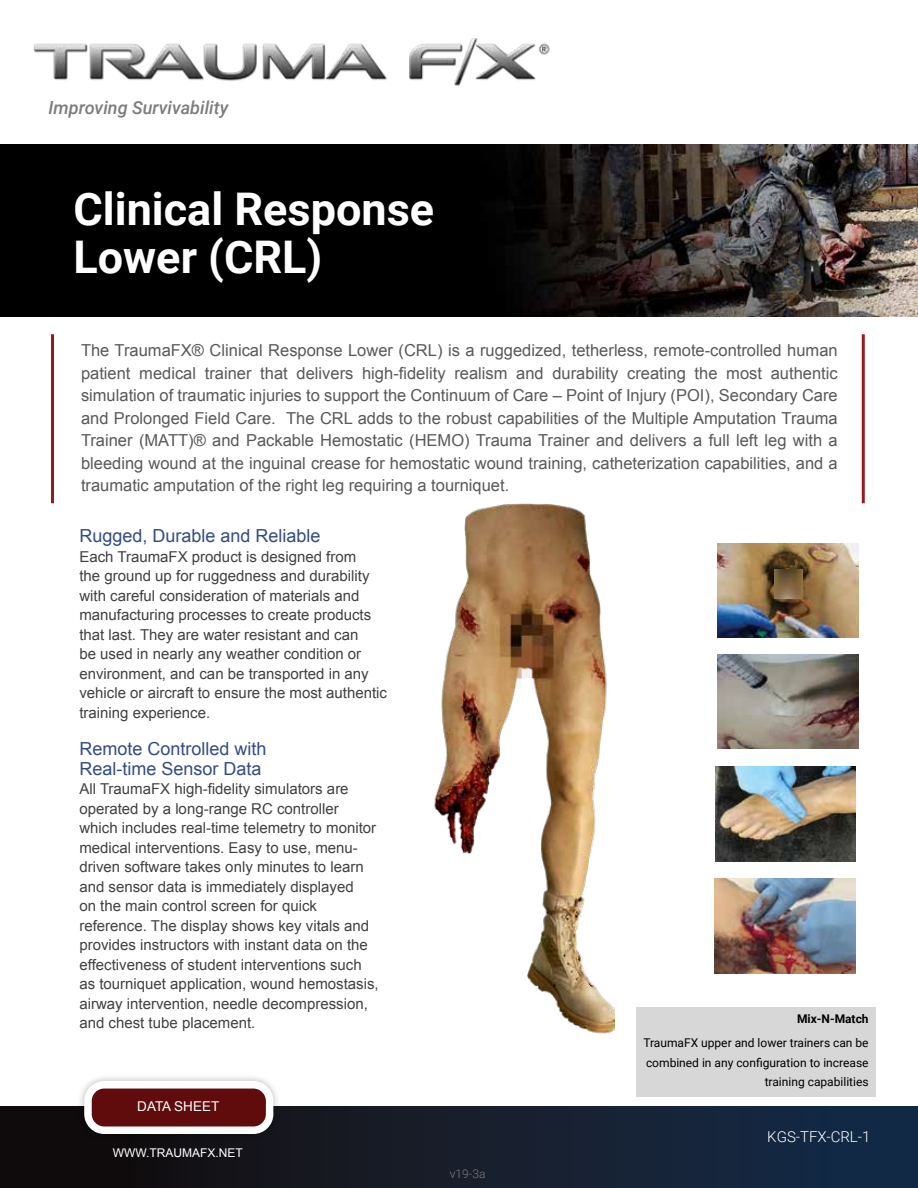
<style>
.page{position:relative;width:918px;height:1188px;background:#fff}
.page>*{position:absolute;margin:0;border:0;box-sizing:border-box;transform-origin:0 0}
.t1{font:700 45px/48px "Roboto";color:#fff}
.t2{font:18px/19.5px "Arial";color:#344c85}
.t3{font:italic 500 18px "Roboto";color:#7c7c7c}
.t4{font:16.5px/22.5px "Arial";color:#58595b;text-align:justify}
.t5{font:15px/19.5px "Arial";color:#414042}
.t6{font:300 15px "Roboto";color:#fff}
.t7{font:13.5px "Arial";color:#fff}
.t8{font:12px/19.5px "Roboto";color:#000;text-align:right}
.t9{font:12px "Arial";color:#fff}
.t10{font:700 12px "Roboto";color:#000}
.t11{font:300 12px "Roboto";color:#7c7c7c}
</style>
<div class="page">
<div style="left:0;top:1107px;width:918px;height:81px;background:linear-gradient(to right,#120a09,#162d4a)"></div>
<div style="left:76px;top:1073px;width:206px;height:69px;background:#000;opacity:.3"></div>
<div style="left:88px;top:1085px;width:182px;height:45px;background:#600c0c;border-radius:16px"></div>
<div style="left:84px;top:1081px;width:189px;height:53px;border:8px solid #fff;border-radius:16px"></div>
<img style="left:33px;top:39px;width:517px;height:47px">
<img style="left:0;top:145px;width:918px;height:172px">
<div style="left:636px;top:1007px;width:239px;height:89px;background:#d7d7d7"></div>
<hr style="left:51px;top:334px;width:3px;height:169px;background:#951b1e">
<hr style="left:862px;top:334px;width:3px;height:169px;background:#951b1e">
<img style="left:434px;top:503px;width:181px;height:531px">
<img style="left:718px;top:544px;width:141px;height:93px">
<img style="left:718px;top:655px;width:140px;height:93px">
<img style="left:716px;top:766px;width:140px;height:95px">
<img style="left:715px;top:879px;width:141px;height:95px">
<img style="left:774px;top:570px;width:28px;height:29px">
<p class="t3" style="left:49px;top:95px;width:181px">Improving Survivability</p>
<h1 class="t1" style="left:73px;top:183px;width:362px">Clinical Response<br>Lower (CRL)</h1>
<p class="t4" style="left:81px;top:339px;width:758px">The TraumaFX® Clinical Response Lower (CRL) is a ruggedized, tetherless, remote-controlled human patient medical trainer that delivers high-fidelity realism and durability creating the most authentic simulation of traumatic injuries to support the Continuum of Care – Point of Injury (POI), Secondary Care and Prolonged Field Care. The CRL adds to the robust capabilities of the Multiple Amputation Trauma Trainer (MATT)® and Packable Hemostatic (HEMO) Trauma Trainer and delivers a full left leg with a bleeding wound at the inguinal crease for hemostatic wound training, catheterization capabilities, and a traumatic amputation of the right leg requiring a tourniquet.</p>
<p class="t2" style="left:79px;top:526px;width:243px">Rugged, Durable and Reliable</p>
<p class="t5" style="left:79px;top:547px;width:309px">Each TraumaFX product is designed from<br>the ground up for ruggedness and durability with careful consideration of materials and manufacturing processes to create products that last. They are water resistant and can<br>be used in nearly any weather condition or environment, and can be transported in any vehicle or aircraft to ensure the most authentic training experience.</p>
<p class="t2" style="left:79px;top:739px;width:189px">Remote Controlled with<br>Real-time Sensor Data</p>
<p class="t5" style="left:79px;top:780px;width:301px">All TraumaFX high-fidelity simulators are operated by a long-range RC controller which includes real-time telemetry to monitor medical interventions. Easy to use, menu&shy;driven software takes only minutes to learn and sensor data is immediately displayed<br>on the main control screen for quick reference. The display shows key vitals and provides instructors with instant data on the effectiveness of student interventions such as tourniquet application, wound hemostasis, airway intervention, needle decompression, and chest tube placement.</p>
<p class="t7" style="left:137px;top:1098px;width:84px">DATA SHEET</p>
<p class="t9" style="left:113px;top:1145px;width:131px">WWW.TRAUMAFX.NET</p>
<p class="t11" style="left:450px;top:1165px;width:37px">v19-3a</p>
<p class="t10" style="left:797px;top:1011px;width:73px">Mix-N-Match</p>
<p class="t8" style="left:643px;top:1033px;width:227px">TraumaFX upper and lower trainers can be combined in any configuration to increase training capabilities</p>
<p class="t6" style="left:767px;top:1127px;width:105px">KGS-TFX-CRL-1</p>
</div>
